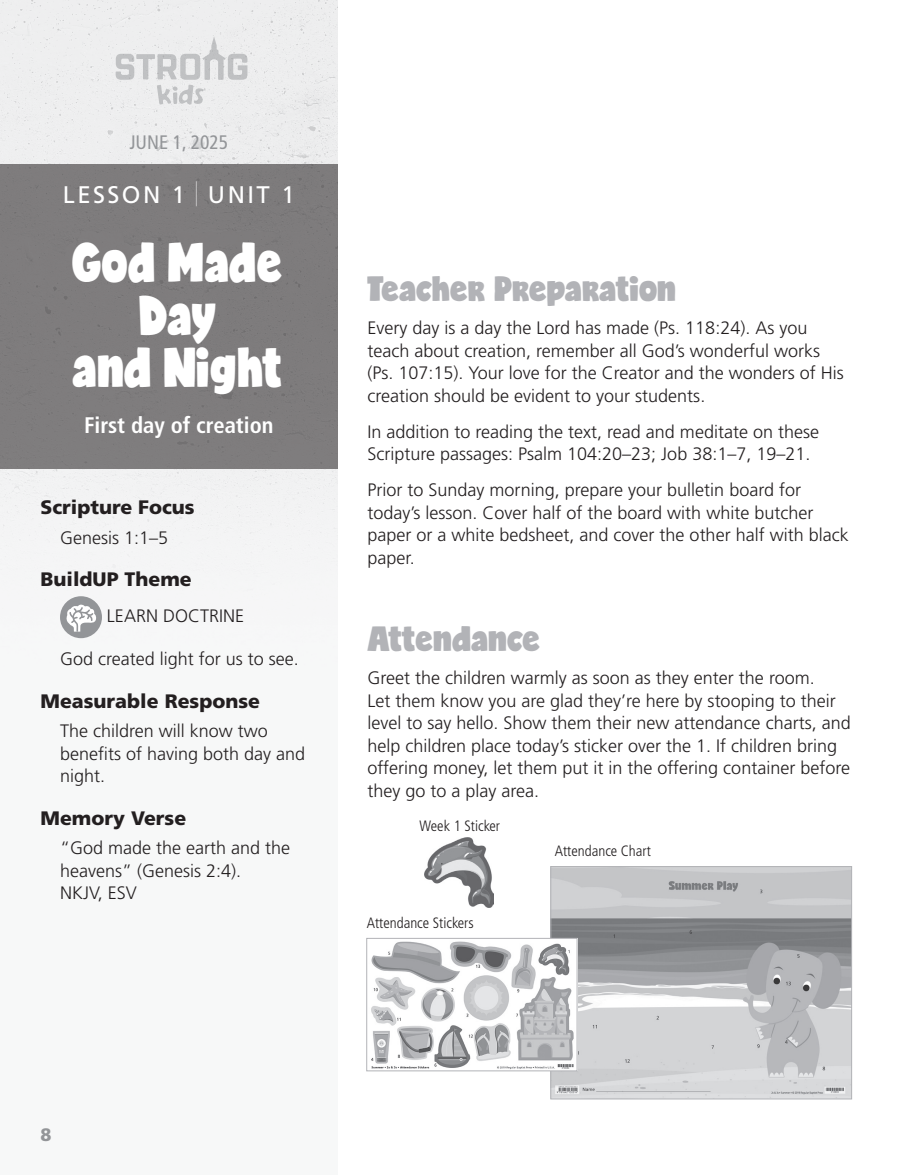
<style>
.page{position:relative;width:905px;height:1175px;background:#fff}
.page>*{position:absolute;margin:0;border:0;box-sizing:border-box;transform-origin:0 0}
.Lesson_Title{font:52.5px/52.5px "Candy";color:#fff;text-align:center;scale:.9 1}
.Section_Header-grey{font:33px "Candy";color:#b2b3b7}
.Lesson-Unit{font:24px "Frutiger LT Std";letter-spacing:.1em;color:#fff}
.Sub_Title{font:700 condensed 22.5px "Frutiger LT Std";color:#fff}
.Heading{font:900 19.5px "Frutiger LT Std";color:#231f20}
.Date{font:condensed 19.5px "Frutiger LT Std";color:#939598}
.Body-NO_indent{font:300 18px/22.5px "Frutiger LT Std";color:#231f20}
.Overview_Body-indent{font:300 18px/22.5px "Frutiger LT Std";color:#231f20}
.BU_Theme{font:300 18px "Frutiger LT Std";color:#231f20}
.t1{font:900 18px "Frutiger LT Std";color:#939598}
.TP-body{font:300 condensed 15px "Frutiger LT Std";color:#231f20}
.s1{font-weight:300;font-stretch:condensed;font-size:24.9px}
</style>
<div class="page">
<div style="left:0;top:0;width:338px;height:639px;background:#f1f1f2"></div>
<svg style="left:116px;top:37px;width:131px;height:67px;background:#e0e0e1"></svg>
<div style="left:0;top:164px;width:338px;height:304px;background:#7e7c7d"></div>
<div style="left:60px;top:596px;width:42px;height:42px;background:#939598;border-radius:50%"></div>
<svg style="left:64px;top:602px;width:33px;height:30px"></svg>
<img style="left:552px;top:868px;width:298px;height:229px">
<div style="left:550px;top:866px;width:302px;height:233px;border:1px solid #b2b3b7"></div>
<img style="left:371px;top:940px;width:204px;height:129px">
<div style="left:366px;top:938px;width:211px;height:133px;border:1px solid #b2b3b7"></div>
<img style="left:425px;top:837px;width:68px;height:70px">
<p class="Date" style="left:129px;top:131px;width:100px">JUNE 1, 2025</p>
<p class="Lesson-Unit" style="left:63px;top:180px;width:233px">LESSON 1 <span class="s1">|</span> UNIT 1</p>
<p class="Lesson_Title" style="left:72px;top:239px;width:236px">God Made<br>Day<br>and Night</p>
<p class="Sub_Title" style="left:84px;top:411px;width:191px">First day of creation</p>
<p class="Heading" style="left:40px;top:496px;width:156px">Scripture Focus</p>
<p class="Overview_Body-indent" style="left:60px;top:526px;width:110px">Genesis 1:1–5</p>
<p class="Heading" style="left:40px;top:568px;width:153px">BuildUP Theme</p>
<p class="BU_Theme" style="left:107px;top:606px;width:139px">LEARN DOCTRINE</p>
<p class="Overview_Body-indent" style="left:60px;top:648px;width:240px">God created light for us to see.</p>
<p class="Heading" style="left:40px;top:689px;width:221px">Measurable Response</p>
<p class="Overview_Body-indent" style="left:60px;top:720px;width:247px">The children will know two benefits of having both day and night.</p>
<p class="Heading" style="left:40px;top:806px;width:147px">Memory Verse</p>
<p class="Overview_Body-indent" style="left:60px;top:837px;width:232px">“God made the earth and the heavens” (Genesis 2:4).<br>NKJV, ESV</p>
<p class="Section_Header-grey" style="left:367px;top:274px;width:310px">Teacher Preparation</p>
<p class="Body-NO_indent" style="left:367px;top:317px;width:478px">Every day is a day the Lord has made (Ps. 118:24). As you teach about creation, remember all God’s wonderful works (Ps. 107:15). Your love for the Creator and the wonders of His creation should be evident to your students.</p>
<p class="Body-NO_indent" style="left:367px;top:421px;width:453px">In addition to reading the text, read and meditate on these<br>Scripture passages: Psalm 104:20–23; Job 38:1–7, 19–21.</p>
<p class="Body-NO_indent" style="left:367px;top:479px;width:483px">Prior to Sunday morning, prepare your bulletin board for today’s lesson. Cover half of the board with white butcher paper or a white bedsheet, and cover the other half with black paper.</p>
<p class="Section_Header-grey" style="left:367px;top:624px;width:175px">Attendance</p>
<p class="Body-NO_indent" style="left:367px;top:667px;width:485px">Greet the children warmly as soon as they enter the room.<br>Let them know you are glad they’re here by stooping to their level to say hello. Show them their new attendance charts, and help children place today’s sticker over the 1. If children bring offering money, let them put it in the offering container before they go to a play area.</p>
<p class="TP-body" style="left:419px;top:817px;width:82px">Week 1 Sticker</p>
<p class="TP-body" style="left:367px;top:914px;width:108px">Attendance Stickers</p>
<p class="TP-body" style="left:554px;top:842px;width:98px">Attendance Chart</p>
<p class="t1" style="left:40px;top:1124px;width:13px">8</p>
</div>
